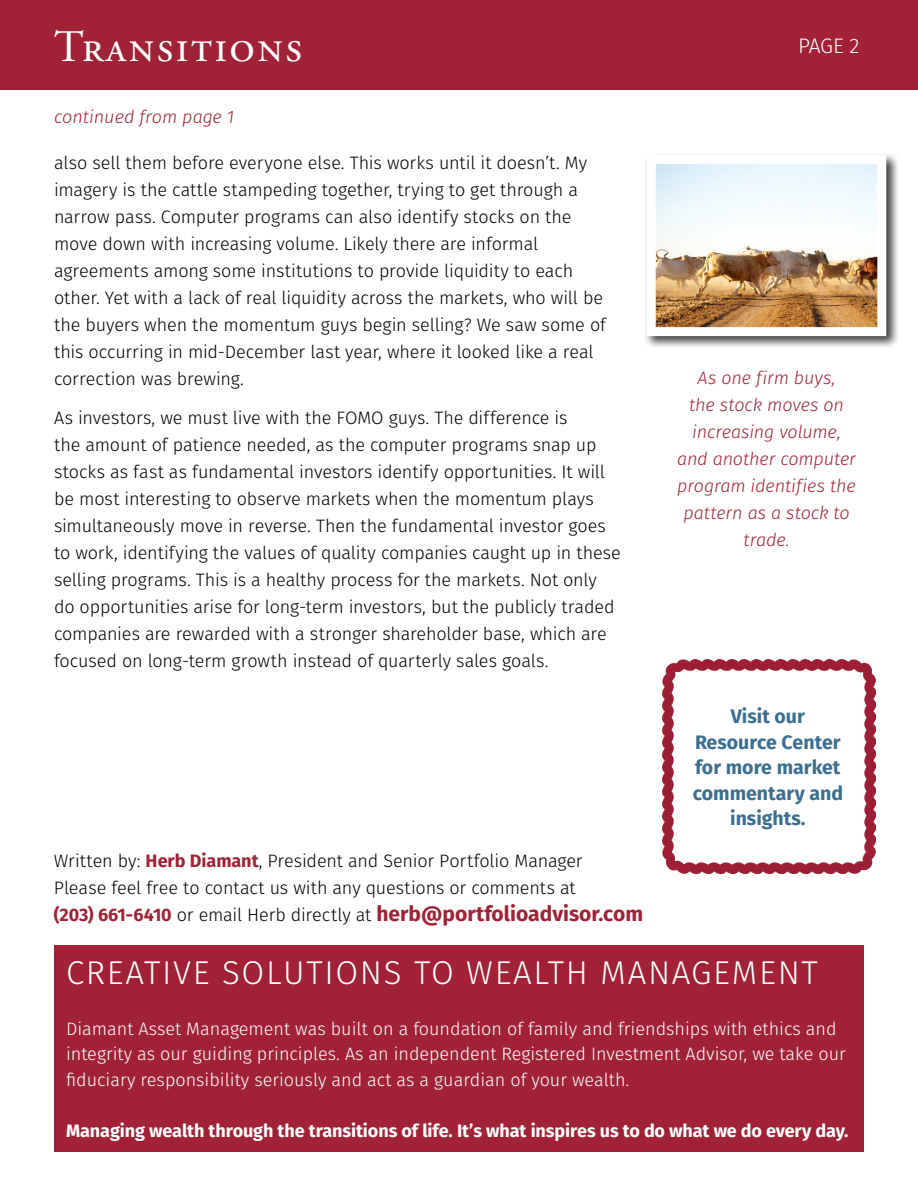
<style>
.page{position:relative;width:918px;height:1188px;background:#fff}
.page>*{position:absolute;margin:0;border:0;box-sizing:border-box;transform-origin:0 0}
.t1{font:45px "Adobe Garamond Pro";letter-spacing:.05em;color:#fff}
.t2{font:300 33px "Fira Sans";letter-spacing:.05em;color:#fff}
.t3{font:700 21px "Fira Sans";color:#a12236}
.t4{font:300 21px "Fira Sans";color:#fff}
.t5{font:700 19.5px/25.5px "Fira Sans";color:#3b6e8f;text-align:center}
.t6{font:300 18px/27px "Fira Sans";letter-spacing:-.005em;color:#000}
.t7{font:300 18px/25.5px "Fira Sans";color:#fff}
.t8{font:italic 300 18px/27px "Fira Sans";letter-spacing:-.01em;color:#a12236;text-align:center}
.t9{font:700 18px "Fira Sans";letter-spacing:-.005em;color:#fff}
.s1{font-weight:700;color:#a12236}
.s2{font-size:18px}
.s3{font-weight:300;font-size:18px;color:#000}
</style>
<div class="page">
<div style="left:0;top:0;width:918px;height:90px;background:#a12236"></div>
<div style="left:643px;top:152px;width:256px;height:198px;background:#000;opacity:.75"></div>
<img style="left:657px;top:165px;width:219px;height:161px">
<div style="left:647px;top:155px;width:239px;height:181px;border:9px solid #fff"></div>
<div style="left:54px;top:945px;width:810px;height:207px;background:#a12236"></div>
<img style="left:662px;top:660px;width:214px;height:214px">
<h1 class="t1" style="left:54px;top:20px;width:250px">Transitions</h1>
<p class="t4" style="left:798px;top:31px;width:63px">PAGE 2</p>
<p class="t8" style="left:54px;top:103px;width:182px">continued from page 1</p>
<p class="t6" style="left:54px;top:149px;width:553px">also sell them before everyone else. This works until it doesn’t. My imagery is the cattle stampeding together, trying to get through a narrow pass. Computer programs can also identify stocks on the move down with increasing volume. Likely there are informal agreements among some institutions to provide liquidity to each other. Yet with a lack of real liquidity across the markets, who will be the buyers when the momentum guys begin selling? We saw some of this occurring in mid-December last year, where it looked like a real correction was brewing.</p>
<p class="t6" style="left:54px;top:404px;width:568px">As investors, we must live with the FOMO guys. The difference is<br>the amount of patience needed, as the computer programs snap up stocks as fast as fundamental investors identify opportunities. It will be most interesting to observe markets when the momentum plays simultaneously move in reverse. Then the fundamental investor goes to work, identifying the values of quality companies caught up in these selling programs. This is a healthy process for the markets. Not only do opportunities arise for long-term investors, but the publicly traded companies are rewarded with a stronger shareholder base, which are focused on long-term growth instead of quarterly sales goals.</p>
<p class="t6" style="left:54px;top:847px;width:530px">Written by: <span class="s1">Herb Diamant</span>, President and Senior Portfolio Manager<br>Please feel free to contact us with any questions or comments at</p>
<p class="t3" style="left:54px;top:899px;width:591px"><span class="s2">(203) 661-6410</span> <span class="s3">or email Herb directly at</span> herb@portfolioadvisor.com</p>
<p class="t8" style="left:677px;top:364px;width:180px">As one firm buys,<br>the stock moves on increasing volume, and another computer program identifies the pattern as a stock to trade.</p>
<p class="t5" style="left:693px;top:704px;width:152px">Visit our<br>Resource Center for more market commentary and insights.</p>
<h2 class="t2" style="left:66px;top:949px;width:753px">CREATIVE SOLUTIONS TO WEALTH MANAGEMENT</h2>
<p class="t7" style="left:66px;top:1016px;width:781px">Diamant Asset Management was built on a foundation of family and friendships with ethics and integrity as our guiding principles. As an independent Registered Investment Advisor, we take our fiduciary responsibility seriously and act as a guardian of your wealth.</p>
<p class="t9" style="left:66px;top:1118px;width:784px">Managing wealth through the transitions of life. It’s what inspires us to do what we do every day.</p>
</div>
